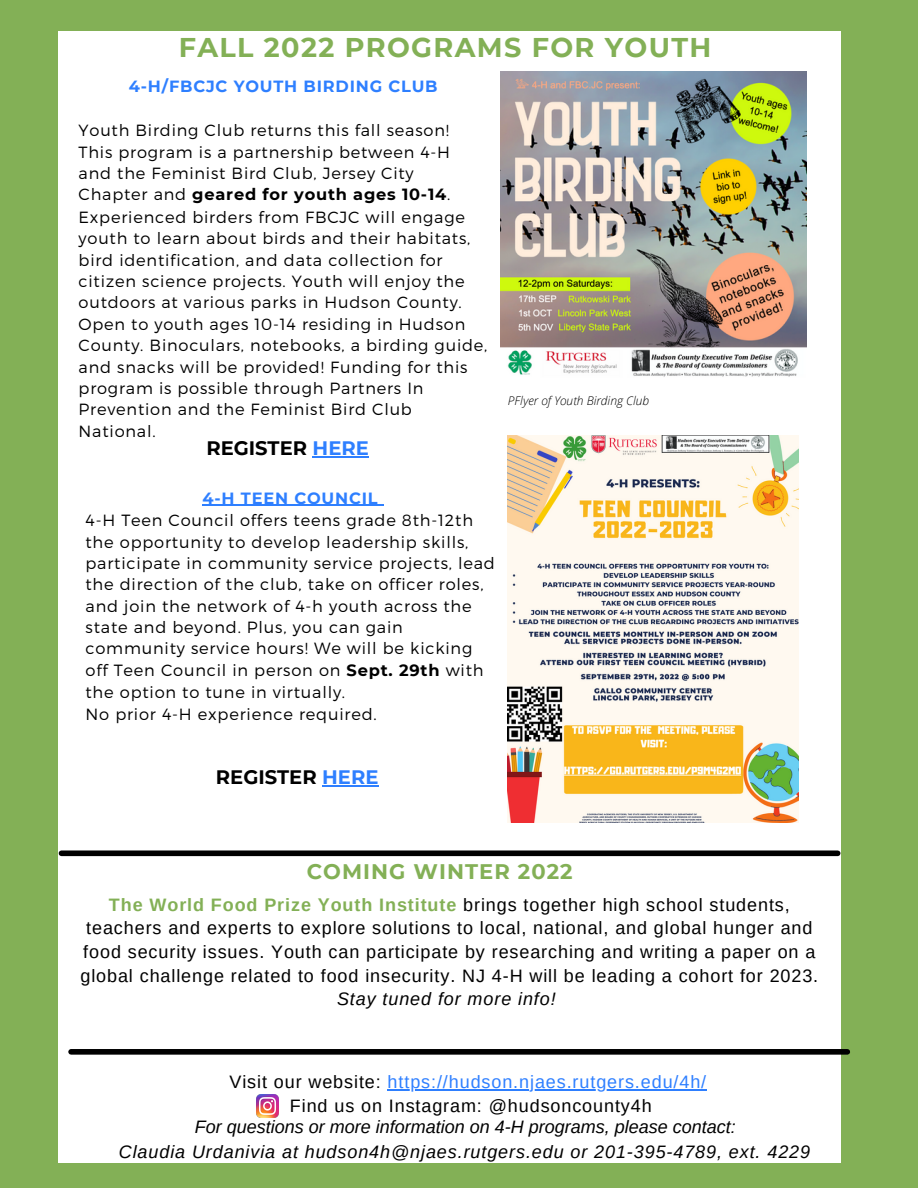
<style>
.page{position:relative;width:918px;height:1188px;background:#83b056}
.page>*{position:absolute;margin:0;border:0;box-sizing:border-box;transform-origin:0 0}
.t1{font:700 27.15px "Montserrat";letter-spacing:.05em;color:#83b056}
.t2{font:700 21px "Montserrat";letter-spacing:.05em;color:#83b056}
.t3{font:700 19.5px "Montserrat";color:#000}
.t4{font:18px/23.7px "Arimo";letter-spacing:.05em;color:#000;text-align:center}
.t5{font:italic 18px/24.8px "Arimo";letter-spacing:.05em;color:#000;text-align:center}
.t6{font:300 16.2px/21.5px "Montserrat";letter-spacing:.05em;color:#000}
.t7{font:700 16.2px "Montserrat";letter-spacing:.05em;color:#2e7fff}
.t8{font:italic 300 12px "Open Sans";color:#000}
.s1{font-weight:700}
.s2{color:#2e7fff}
.s3{font-weight:700;color:#83b056}
</style>
<div class="page">
<div style="left:59px;top:31px;width:782px;height:1132px;background:#fff"></div>
<hr style="left:388px;top:1089px;width:319px;height:1px;background:#2e7fff">
<img style="left:256px;top:1095px;width:23px;height:22px">
<div style="left:71px;top:1049px;width:776px;height:6px;background:#000"></div>
<img style="left:501px;top:72px;width:306px;height:305px">
<img style="left:508px;top:435px;width:290px;height:387px">
<hr style="left:313px;top:456px;width:56px;height:1px;background:#2e7fff">
<hr style="left:202px;top:505px;width:177px;height:1px;background:#2e7fff">
<hr style="left:322px;top:785px;width:56px;height:1px;background:#2e7fff">
<div style="left:61px;top:850px;width:777px;height:6px;background:#000"></div>
<h1 class="t1" style="left:179px;top:31px;width:534px">FALL 2022 PROGRAMS FOR YOUTH</h1>
<p class="t7" style="left:129px;top:77px;width:310px">4-H/FBCJC YOUTH BIRDING CLUB</p>
<p class="t6" style="left:79px;top:119px;width:410px">Youth Birding Club returns this fall season!<br>This program is a partnership between 4-H<br>and the Feminist Bird Club, Jersey City<br>Chapter and <span class="s1">geared for youth ages 10-14</span>.<br>Experienced birders from FBCJC will engage youth to learn about birds and their habitats, bird identification, and data collection for citizen science projects. Youth will enjoy the outdoors at various parks in Hudson County.<br>Open to youth ages 10-14 residing in Hudson County. Binoculars, notebooks, a birding guide, and snacks will be provided! Funding for this program is possible through Partners In Prevention and the Feminist Bird Club National.</p>
<p class="t8" style="left:508px;top:392px;width:143px">PFlyer of Youth Birding Club</p>
<p class="t3" style="left:206px;top:436px;width:164px">REGISTER <span class="s2">HERE</span></p>
<p class="t7" style="left:202px;top:488px;width:177px">4-H TEEN COUNCIL</p>
<p class="t6" style="left:86px;top:509px;width:411px">4-H Teen Council offers teens grade 8th-12th the opportunity to develop leadership skills, participate in community service projects, lead the direction of the club, take on officer roles, and join the network of 4-h youth across the state and beyond. Plus, you can gain community service hours! We will be kicking off Teen Council in person on <span class="s1">Sept. 29th</span> with the option to tune in virtually.<br>No prior 4-H experience required.</p>
<p class="t3" style="left:216px;top:765px;width:164px">REGISTER <span class="s2">HERE</span></p>
<p class="t2" style="left:307px;top:859px;width:267px">COMING WINTER 2022</p>
<p class="t4" style="left:80px;top:893px;width:739px"><span class="s3">The World Food Prize Youth Institute</span> brings together high school students, teachers and experts to explore solutions to local, national, and global hunger and food security issues. Youth can participate by researching and writing a paper on a global challenge related to food insecurity. NJ 4-H will be leading a cohort for 2023.</p>
<p class="t5" style="left:337px;top:987px;width:220px">Stay tuned for more info!</p>
<p class="t4" style="left:229px;top:1070px;width:478px">Visit our website: <span class="s2">https://hudson.njaes.rutgers.edu/4h/<br></span>Find us on Instagram: @hudsoncounty4h</p>
<p class="t5" style="left:119px;top:1115px;width:693px">For questions or more information on 4-H programs, please contact:<br>Claudia Urdanivia at hudson4h@njaes.rutgers.edu or 201-395-4789, ext. 4229</p>
</div>
